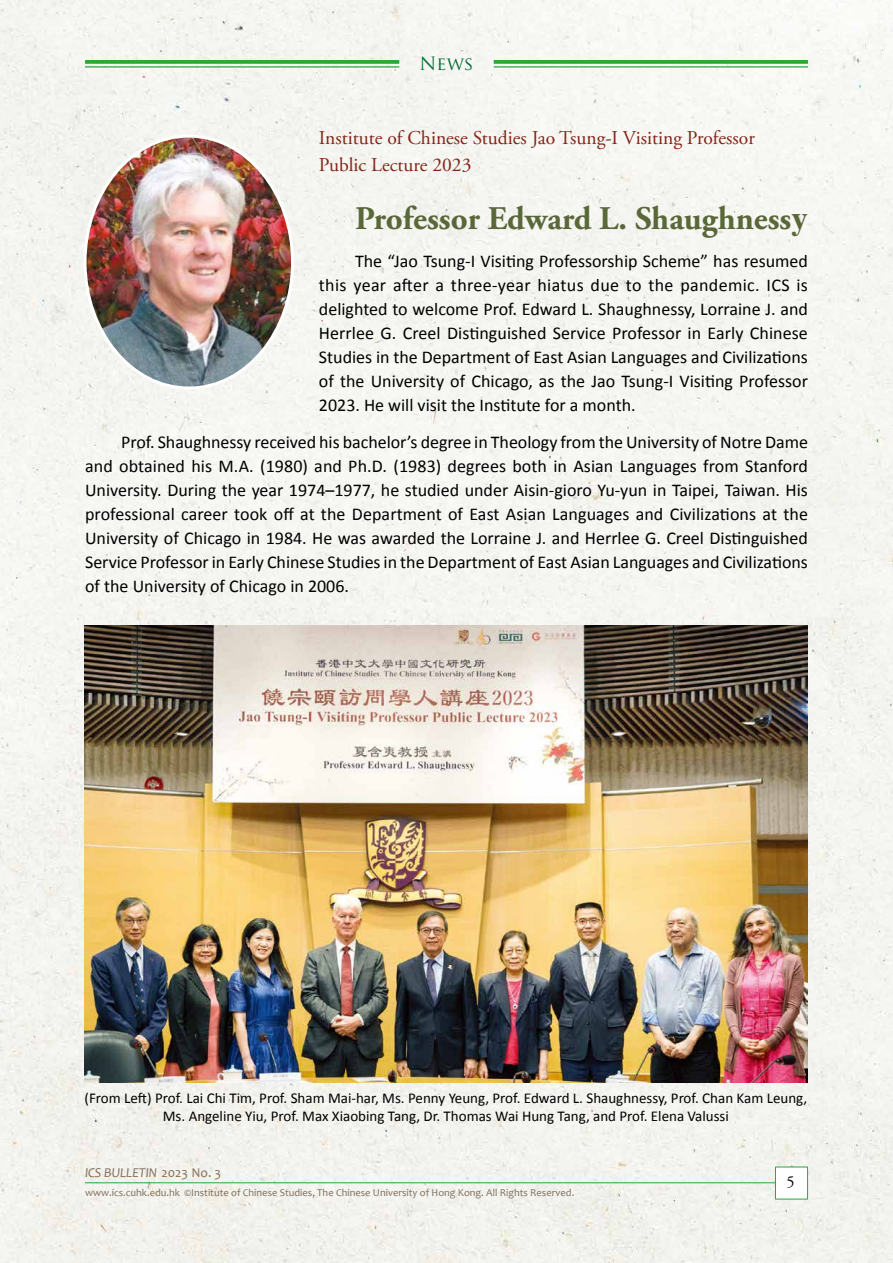
<style>
.page{position:relative;width:893px;height:1263px;background:#f5f6f1}
.page>*{position:absolute;margin:0;border:0;box-sizing:border-box;transform-origin:0 0}
.t1{font:700 33px "Adobe Garamond Pro";color:#5a6739}
.t2{font:19.5px/27px "Adobe Garamond Pro";color:#842317}
.t3{font:18px/24px "Calibri";color:#000;text-align:justify}
.t4{font:18px "Trajan Pro";color:#046c38}
.t5{font:16.5px "Adobe Garamond Pro";color:#000}
.t6{font:15px/18px "Calibri";color:#000;text-align:center}
.t7{font:italic 13.5px "Candara";color:#816d5a}
.t8{font:10.5px "Candara";color:#816d5a}
.s1{font-family:"Times"}
.s2{font-style:normal}
</style>
<div class="page">
<img style="left:84px;top:626px;width:723px;height:456px">
<div style="left:775px;top:1166px;width:33px;height:33px;background:#fff;border:1px solid #2aa738"></div>
<hr style="left:85px;top:1182px;width:690px;height:1px;background:#2aa738">
<svg style="left:85px;top:60px;width:314px;height:4px"></svg>
<hr style="left:85px;top:66px;width:314px;height:2px;background:#2aa738">
<img style="left:85px;top:136px;width:208px;height:252px">
<svg style="left:494px;top:60px;width:314px;height:4px"></svg>
<hr style="left:494px;top:66px;width:314px;height:2px;background:#2aa738">
<p class="t4" style="left:419px;top:52px;width:56px">News</p>
<p class="t2" style="left:319px;top:125px;width:437px">Institute of Chinese Studies Jao Tsung-I Visiting Professor<br>Public Lecture 2023</p>
<h1 class="t1" style="left:355px;top:200px;width:454px">Professor Edward L. Shaughness<span class="s1">y</span></h1>
<p class="t3" style="left:319px;top:249px;width:491px;text-indent:36px">The “Jao Tsung-I Visiting Professorship Scheme” has resumed this year after a three-year hiatus due to the pandemic. ICS is delighted to welcome Prof. Edward L. Shaughnessy, Lorraine J. and Herrlee G. Creel Distinguished Service Professor in Early Chinese Studies in the Department of East Asian Languages and Civilizations of the University of Chicago, as the Jao Tsung-I Visiting Professor 2023. He will visit the Institute for a month.</p>
<p class="t3" style="left:85px;top:430px;width:724px;text-indent:36px">Prof. Shaughnessy received his bachelor’s degree in Theology from the University of Notre Dame and obtained his M.A. (1980) and Ph.D. (1983) degrees both in Asian Languages from Stanford University. During the year 1974–1977, he studied under Aisin-gioro Yu-yun in Taipei, Taiwan. His professional career took off at the Department of East Asian Languages and Civilizations at the University of Chicago in 1984. He was awarded the Lorraine J. and Herrlee G. Creel Distinguished Service Professor in Early Chinese Studies in the Department of East Asian Languages and Civilizations of the University of Chicago in 2006.</p>
<p class="t6" style="left:84px;top:1089px;width:724px">(From Left) Prof. Lai Chi Tim, Prof. Sham Mai-har, Ms. Penny Yeung, Prof. Edward L. Shaughnessy, Prof. Chan Kam Leung,<br>Ms. Angeline Yiu, Prof. Max Xiaobing Tang, Dr. Thomas Wai Hung Tang, and Prof. Elena Valussi</p>
<p class="t7" style="left:85px;top:1164px;width:138px">ICS BULLETIN <span class="s2">2023 No. 3</span></p>
<p class="t8" style="left:85px;top:1186px;width:491px">www.ics.cuhk.edu.hk ©Institute of Chinese Studies, The Chinese University of Hong Kong. All Rights Reserved.</p>
<p class="t5" style="left:787px;top:1172px;width:10px">5</p>
</div>
